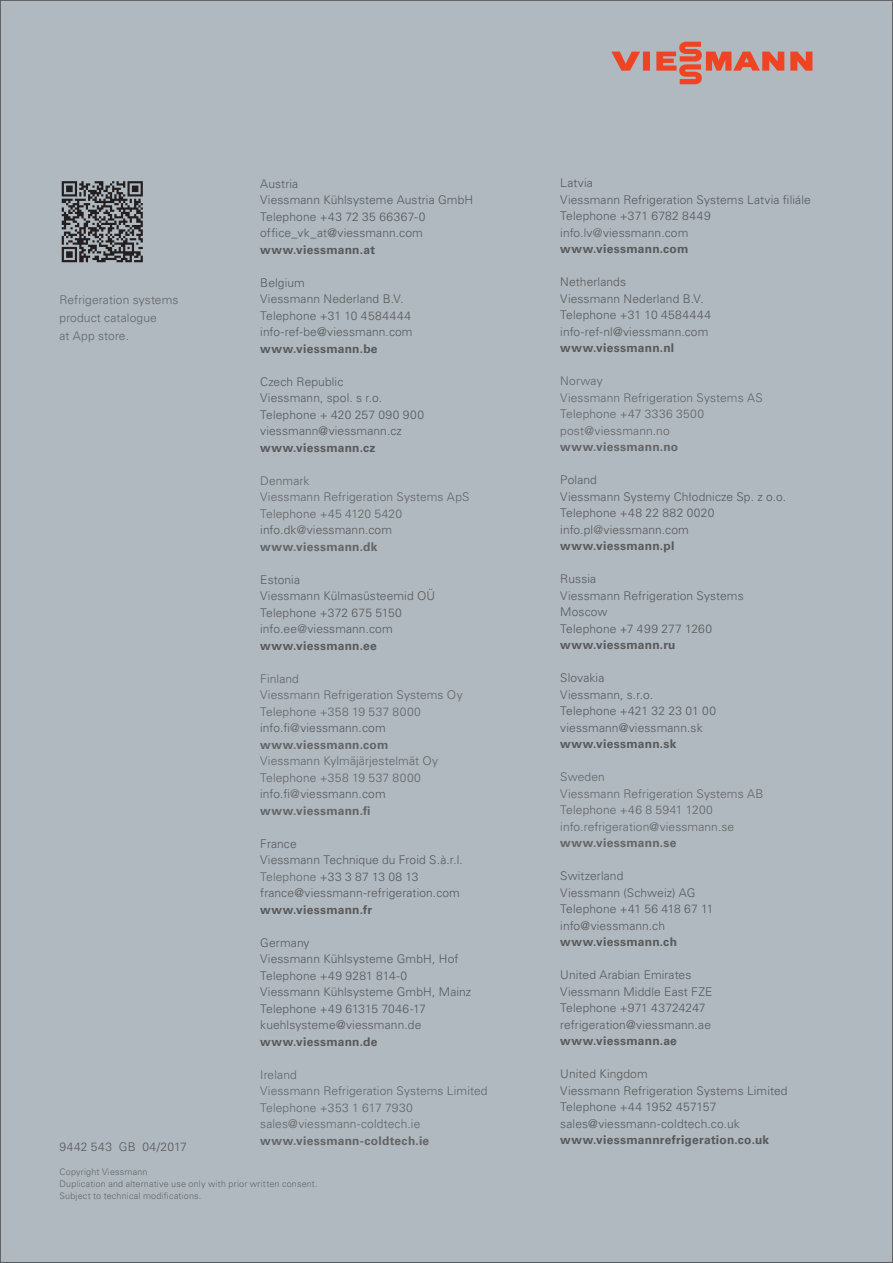
<style>
.page{position:relative;width:893px;height:1263px;background:#b0b9bf}
.page>*{position:absolute;margin:0;border:0;box-sizing:border-box;transform-origin:0 0}
.t1{font:300 12px/16.5px "Univers LT Std";letter-spacing:.01em;color:#58595b}
.t2{font:300 12px/16.5px "Univers LT Std";letter-spacing:.01em;color:#636466}
.t3{font:700 12px "Univers LT Std";letter-spacing:.02em;color:#58595b}
.t4{font:700 12px "Univers LT Std";letter-spacing:.025em;color:#636466}
.t5{font:300 12px "Univers LT Std";letter-spacing:.035em;color:#58595b}
.t6{font:300 9px/12px "Univers LT Std";letter-spacing:.02em;color:#636466}
.s1{color:#58595b}
.s2{font-weight:700}
.s3{color:#636466}
</style>
<div class="page">
<svg style="left:61px;top:181px;width:82px;height:82px"></svg>
<svg style="left:62px;top:181px;width:81px;height:81px"></svg>
<svg style="left:611px;top:42px;width:201px;height:43px"></svg>
<svg style="left:892px;top:0;width:1px;height:1263px"></svg>
<p class="t1" style="left:260px;top:176px;width:214px">Austria<br>Viessmann Kühlsysteme Austria GmbH<br>Telephone +43 72 35 66367-0 office_vk_at@viessmann.com</p>
<p class="t3" style="left:260px;top:244px;width:116px">www.viessmann.at</p>
<p class="t1" style="left:260px;top:275px;width:154px">Belgium<br>Viessmann Nederland B.V.<br>Telephone +31 10 4584444 info-ref-be@viessmann.com</p>
<p class="t3" style="left:260px;top:343px;width:119px">www.viessmann.be</p>
<p class="t1" style="left:260px;top:374px;width:165px">Czech Republic<br>Viessmann, spol. s r.o.<br>Telephone + 420 257 090 900 viessmann@viessmann.cz</p>
<p class="t3" style="left:260px;top:442px;width:117px">www.viessmann.cz</p>
<p class="t2" style="left:260px;top:473px;width:211px">Denmark<br>Viessmann Refrigeration Systems ApS<br>Telephone +45 4120 5420 <span class="s1">info.dk</span>@<span class="s1">viessmann.com </span><span class="s2">www.viessmann.dk</span></p>
<p class="t1" style="left:260px;top:572px;width:176px">Estonia<br>Viessmann Külmasüsteemid OÜ<br>Telephone +372 675 5150 info.ee<span class="s3">@</span>viessmann.com <span class="s2">www.viessmann.ee</span></p>
<p class="t2" style="left:260px;top:671px;width:204px">Finland<br>Viessmann Refrigeration Systems Oy<br>Telephone +358 19 537 8000 <span class="s1">info.fi</span>@<span class="s1">viessmann.com </span><span class="s2">www.viessmann.com</span></p>
<p class="t2" style="left:260px;top:753px;width:179px">Viessmann Kylmäjärjestelmät Oy<br>Telephone +358 19 537 8000 <span class="s1">info.fi</span>@<span class="s1">viessmann.com </span><span class="s2">www.viessmann.fi</span></p>
<p class="t1" style="left:260px;top:836px;width:204px">France<br>Viessmann Technique du Froid S.à.r.l.<br><span class="s3">Telephone</span> +33 3 87 13 08 13 france@viessmann-refrigeration.com</p>
<p class="t3" style="left:260px;top:904px;width:113px">www.viessmann.fr</p>
<p class="t1" style="left:260px;top:935px;width:212px">Germany<br>Viessmann Kühlsysteme GmbH, Hof<br>Telephone +49 9281 814-0<br>Viessmann Kühlsysteme GmbH, Mainz<br>Telephone +49 61315 7046-17 kuehlsysteme@viessmann.de</p>
<p class="t3" style="left:260px;top:1036px;width:119px">www.viessmann.de</p>
<p class="t2" style="left:260px;top:1067px;width:229px">Ireland<br>Viessmann Refrigeration Systems Limited<br>Telephone +353 1 617 7930 sales@viessmann-coldtech.ie</p>
<p class="t4" style="left:260px;top:1135px;width:170px">www.viessmann-coldtech.ie</p>
<p class="t2" style="left:60px;top:292px;width:120px;line-height:18px">Refrigeration systems product catalogue<br>at App store.</p>
<p class="t5" style="left:60px;top:1141px;width:129px">9442 543 GB 04/2017</p>
<p class="t6" style="left:60px;top:1166px;width:260px">Copyright Viessmann<br>Duplication and alternative use only with prior written consent.<br>Subject to technical modifications.</p>
<p class="t1" style="left:560px;top:176px;width:252px">Latvia<br>Viessmann Refrigeration Systems Latvia filiále<br>Telephone +371 6782 8449 info.lv<span class="s3">@</span>viessmann.com <span class="s2">www.viessmann.com</span></p>
<p class="t1" style="left:560px;top:275px;width:152px">Netherlands<br>Viessmann Nederland B.V.<br>Telephone +31 10 4584444 info-ref-nl@viessmann.com</p>
<p class="t3" style="left:560px;top:342px;width:115px">www.viessmann.nl</p>
<p class="t2" style="left:560px;top:374px;width:204px">Norway<br>Viessmann Refrigeration Systems AS<br>Telephone +47 3336 3500 post@viessmann.no</p>
<p class="t4" style="left:560px;top:441px;width:119px">www.viessmann.no</p>
<p class="t1" style="left:560px;top:473px;width:227px">Poland<br>Viessmann Systemy Chłodnicze Sp. z o.o.<br>Telephone +48 22 882 0020 info.pl<span class="s3">@</span>viessmann.com <span class="s2">www.viessmann.pl</span></p>
<p class="t1" style="left:560px;top:572px;width:185px">Russia<br>Viessmann Refrigeration Systems<br>Moscow<br>Telephone +7 499 277 1260</p>
<p class="t3" style="left:560px;top:639px;width:117px">www.viessmann.ru</p>
<p class="t1" style="left:560px;top:671px;width:157px">Slovakia<br>Viessmann, s.r.o.<br>Telephone +421 32 23 01 00 viessmann@viessmann.sk</p>
<p class="t3" style="left:560px;top:738px;width:118px">www.viessmann.sk</p>
<p class="t2" style="left:560px;top:770px;width:205px">Sweden<br>Viessmann Refrigeration Systems AB<br>Telephone +46 8 5941 1200 info.refrigeration@viessmann.se</p>
<p class="t4" style="left:560px;top:837px;width:118px">www.viessmann.se</p>
<p class="t1" style="left:560px;top:869px;width:155px">Switzerland<br>Viessmann (Schweiz) AG<br>Telephone +41 56 418 67 11 info@viessmann.ch</p>
<p class="t3" style="left:560px;top:936px;width:118px">www.viessmann.ch</p>
<p class="t1" style="left:560px;top:968px;width:154px">United Arabian Emirates<br>Viessmann Middle East FZE<br>Telephone +971 43724247 refrigeration@viessmann.ae</p>
<p class="t3" style="left:560px;top:1035px;width:118px">www.viessmann.ae</p>
<p class="t1" style="left:560px;top:1067px;width:229px">United Kingdom<br>Viessmann Refrigeration Systems Limited<br>Telephone +44 1952 457157 sales@viessmann-coldtech.co.uk</p>
<p class="t3" style="left:560px;top:1134px;width:210px">www.viessmannrefrigeration.co.uk</p>
</div>
